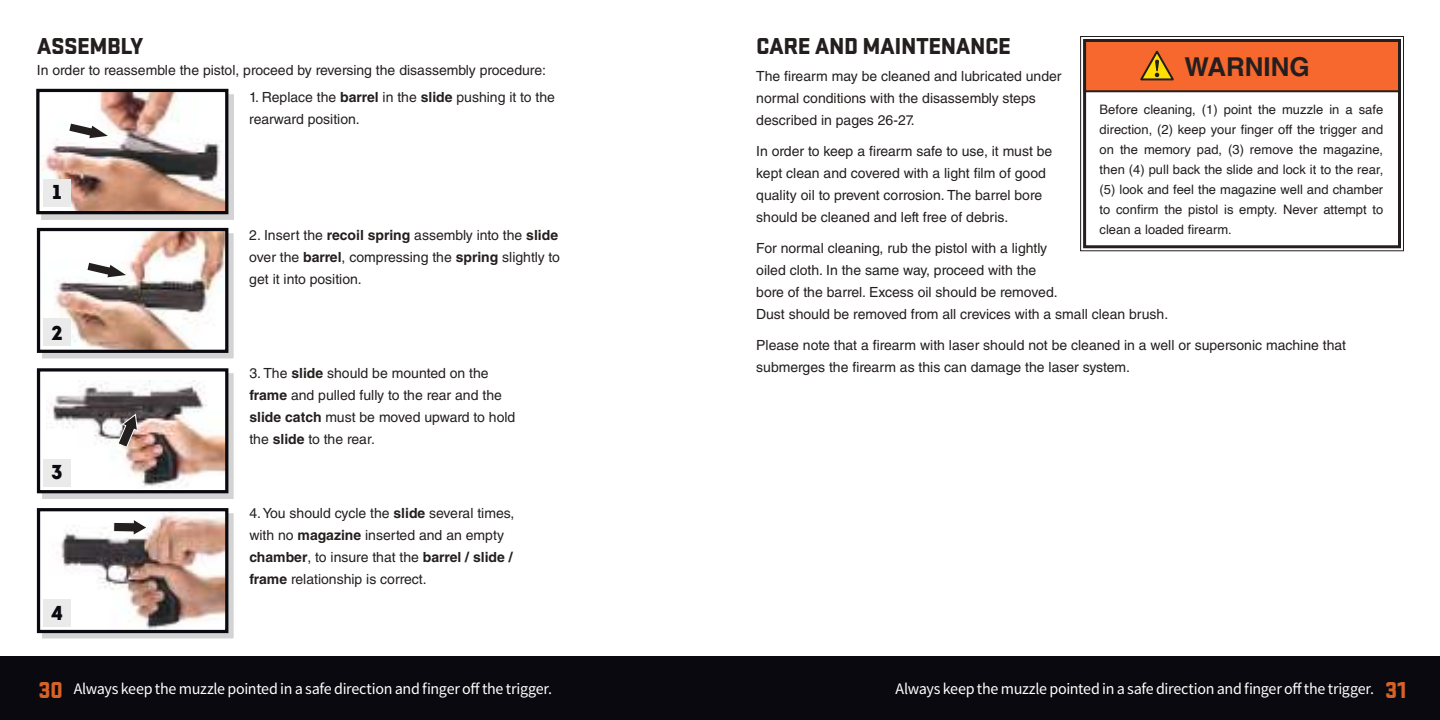
<style>
.page{position:relative;width:1440px;height:720px;background:#fff}
.page>*{position:absolute;margin:0;border:0;box-sizing:border-box;transform-origin:0 0}
.t1{font:700 26px "Helvetica LT Std";color:#241f1f}
.t2{font:900 24px "Stratum 2";letter-spacing:-.02em;color:#241f1f}
.t3{font:20.2px "Intro";color:#09090f}
.t4{font:16px "Source Sans Pro";letter-spacing:-.02em;color:#fff}
.t5{font:14px/22px "Helvetica LT Std";color:#241f1f}
.t6{font:13px/20px "Helvetica";color:#241f1f;text-align:justify}
.s1{font-weight:700}
.s2{font-family:"Stratum 2";font-weight:900;font-size:24px;color:#d76226}
</style>
<div class="page">
<div style="left:0;top:657px;width:1440px;height:63px;background:#09090f"></div>
<div style="left:41px;top:94px;width:193px;height:126px;background:#241f1f;opacity:.2"></div>
<img style="left:40px;top:93px;width:184px;height:117px">
<div style="left:36px;top:89px;width:192px;height:125px;border:3px solid #09090f"></div>
<svg style="left:61px;top:118px;width:47px;height:24px"></svg>
<div style="left:43px;top:180px;width:28px;height:27px;background:#ebeaea"></div>
<div style="left:42px;top:233px;width:192px;height:125px;background:#241f1f;opacity:.2"></div>
<img style="left:42px;top:232px;width:182px;height:117px">
<div style="left:37px;top:228px;width:191px;height:125px;border:3px solid #09090f"></div>
<div style="left:43px;top:319px;width:28px;height:27px;background:#ebeaea"></div>
<div style="left:42px;top:373px;width:192px;height:126px;background:#241f1f;opacity:.2"></div>
<div style="left:39px;top:370px;width:188px;height:122px;background:#fff"></div>
<img style="left:47px;top:381px;width:177px;height:106px">
<div style="left:37px;top:368px;width:191px;height:125px;border:3px solid #09090f"></div>
<div style="left:43px;top:459px;width:28px;height:27px;background:#ebeaea"></div>
<div style="left:42px;top:513px;width:192px;height:125px;background:#241f1f;opacity:.2"></div>
<div style="left:39px;top:510px;width:188px;height:122px;background:#fff"></div>
<img style="left:48px;top:512px;width:176px;height:117px">
<div style="left:37px;top:508px;width:191px;height:125px;border:3px solid #09090f"></div>
<div style="left:43px;top:599px;width:28px;height:27px;background:#ebeaea"></div>
<svg style="left:117px;top:414px;width:21px;height:34px"></svg>
<svg style="left:80px;top:258px;width:46px;height:23px"></svg>
<svg style="left:1080px;top:36px;width:324px;height:216px"></svg>
<div style="left:1083px;top:39px;width:318px;height:209px;border:3px solid #241f1f"></div>
<svg style="left:1083px;top:39px;width:318px;height:54px;background:#dc632d"></svg>
<svg style="left:113px;top:518px;width:35px;height:18px"></svg>
<h2 class="t2" style="left:37px;top:29px;width:108px">ASSEMBLY</h2>
<p class="t5" style="left:37px;top:59px;width:511px">In order to reassemble the pistol, proceed by reversing the disassembly procedure:</p>
<h3 class="t3" style="left:53px;top:180px;width:10px">1</h3>
<h3 class="t3" style="left:52px;top:321px;width:13px">2</h3>
<h3 class="t3" style="left:51px;top:459px;width:13px">3</h3>
<h3 class="t3" style="left:51px;top:601px;width:13px">4</h3>
<p class="t5" style="left:249px;top:86px;width:307px">1. Replace the <span class="s1">barrel</span> in the <span class="s1">slide</span> pushing it to the rearward position.</p>
<p class="t5" style="left:249px;top:225px;width:312px">2. Insert the <span class="s1">recoil spring</span> assembly into the <span class="s1">slide </span>over the <span class="s1">barrel</span>, compressing the <span class="s1">spring</span> slightly to get it into position.</p>
<p class="t5" style="left:249px;top:362px;width:268px">3. The <span class="s1">slide</span> should be mounted on the <span class="s1">frame</span> and pulled fully to the rear and the <span class="s1">slide catch</span> must be moved upward to hold the <span class="s1">slide</span> to the rear.</p>
<p class="t5" style="left:249px;top:502px;width:267px">4. You should cycle the <span class="s1">slide</span> several times, with no <span class="s1">magazine</span> inserted and an empty <span class="s1">chamber</span>, to insure that the <span class="s1">barrel / slide / frame</span> relationship is correct.</p>
<h2 class="t2" style="left:756px;top:29px;width:257px">CARE AND MAINTENANCE</h2>
<p class="t5" style="left:756px;top:65px;width:307px">The firearm may be cleaned and lubricated under</p>
<h1 class="t1" style="left:1184px;top:51px;width:127px">WARNING</h1>
<p class="t5" style="left:756px;top:87px;width:281px">normal conditions with the disassembly steps described in pages 26-27.</p>
<p class="t5" style="left:756px;top:140px;width:298px">In order to keep a firearm safe to use, it must be kept clean and covered with a light film of good quality oil to prevent corrosion. The barrel bore should be cleaned and left free of debris.</p>
<p class="t5" style="left:756px;top:237px;width:414px">For normal cleaning, rub the pistol with a lightly<br>oiled cloth. In the same way, proceed with the<br>bore of the barrel. Excess oil should be removed.<br>Dust should be removed from all crevices with a small clean brush.</p>
<p class="t5" style="left:756px;top:334px;width:591px">Please note that a firearm with laser should not be cleaned in a well or supersonic machine that submerges the firearm as this can damage the laser system.</p>
<p class="t6" style="left:1100px;top:100px;width:285px">Before cleaning, (1) point the muzzle in a safe direction, (2) keep your finger off the trigger and on the memory pad, (3) remove the magazine, then (4) pull back the slide and lock it to the rear, (5) look and feel the magazine well and chamber to confirm the pistol is empty. Never attempt to clean a loaded firearm.</p>
<p class="t4" style="left:38px;top:678px;width:515px"><span class="s2">30</span> Always keep the muzzle pointed in a safe direction and finger off the trigger.</p>
<p class="t4" style="left:896px;top:678px;width:512px">Always keep the muzzle pointed in a safe direction and finger off the trigger. <span class="s2">31</span></p>
</div>
